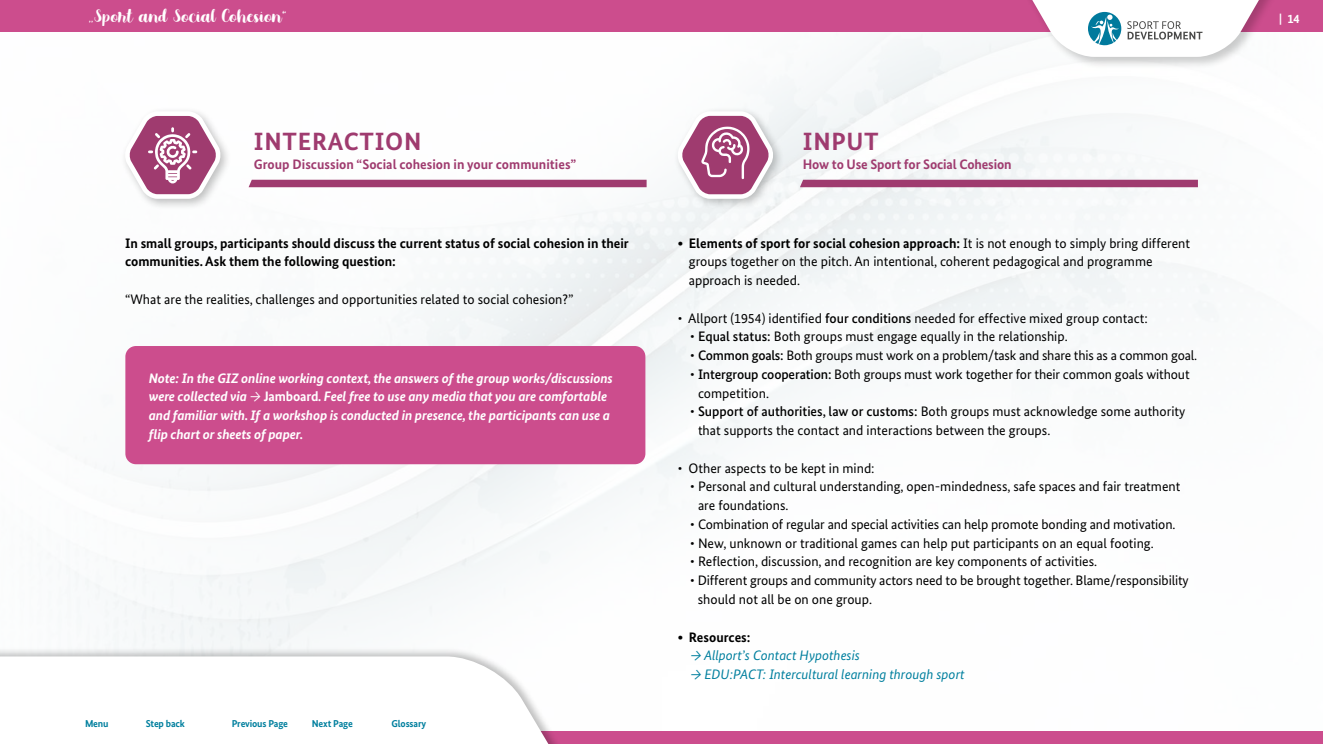
<style>
.page{position:relative;width:1323px;height:744px;background:#fff}
.page>*{position:absolute;margin:0;border:0;box-sizing:border-box;transform-origin:0 0}
.t1{font:700 25px "Bundes Sans";letter-spacing:.03em;color:#9f3b6f}
.t2{font:22.5px "Moonbright Demo";color:#fff}
.t3{font:13.75px/18.8px "Bundes Sans";color:#000}
.t4{font:italic 700 13.75px/18.8px "Bundes Sans";letter-spacing:-.01em;color:#fff}
.t5{font:700 13.75px/18.8px "Bundes Sans";color:#000}
.t6{font:700 13.75px "Bundes Sans";color:#9f3b6f}
.t7{font:italic 13.75px "Bundes Sans";color:#007f9e}
.t8{font:700 12.5px "Bundes Sans";color:#fff}
.t9{font:700 10px "Bundes Sans";letter-spacing:-.015em;color:#007f9e}
.s1{font-weight:400}
.s2{font-style:normal}
.s3{font-weight:700}
.s4{font-weight:500}
</style>
<div class="page">
<img style="left:69px;top:36px;width:1147px;height:612px">
<div style="left:249px;top:180px;width:397px;height:7px;background:#9f3b6f"></div>
<div style="left:125px;top:346px;width:520px;height:118px;background:#cc4d8d;border-radius:11px"></div>
<div style="left:673px;top:106px;width:111px;height:104px;background:#000;opacity:.25"></div>
<svg style="left:673px;top:109px;width:104px;height:92px"></svg>
<div style="left:800px;top:180px;width:397px;height:7px;background:#9f3b6f"></div>
<div style="left:120px;top:106px;width:112px;height:104px;background:#000;opacity:.25"></div>
<svg style="left:120px;top:109px;width:105px;height:92px"></svg>
<div style="left:0;top:0;width:1322px;height:32px;background:#cc4d8d"></div>
<div style="left:0;top:731px;width:1322px;height:13px;background:#cc4d8d"></div>
<div style="left:990px;top:0;width:321px;height:70px;background:#000;opacity:.2"></div>
<svg style="left:987px;top:0;width:316px;height:59px"></svg>
<div style="left:0;top:648px;width:699px;height:96px;background:#000;opacity:.25"></div>
<svg style="left:0;top:656px;width:697px;height:88px"></svg>
<h2 class="t2" style="left:88px;top:5px;width:200px">„Sport and Social Cohesion“</h2>
<h1 class="t1" style="left:254px;top:126px;width:169px">INTERACTION</h1>
<p class="t6" style="left:254px;top:156px;width:324px">Group Discussion “Social cohesion in your communities”</p>
<p class="t5" style="left:125px;top:233px;width:505px">In small groups, participants should discuss the current status of social cohesion in their communities. Ask them the following question:</p>
<p class="t3" style="left:125px;top:290px;width:450px">“What are the realities, challenges and opportunities related to social cohesion?”</p>
<p class="t4" style="left:149px;top:368px;width:466px">Note: In the GIZ online working context, the answers of the group works/discussions were collected via <span class="s1">→</span> <span class="s2">Jamboard</span>. Feel free to use any media that you are comfortable and familiar with. If a workshop is conducted in presence, the participants can use a flip chart or sheets of paper.</p>
<p class="t9" style="left:85px;top:717px;width:25px">Menu</p>
<p class="t9" style="left:146px;top:717px;width:41px">Step back</p>
<p class="t9" style="left:232px;top:717px;width:58px">Previous Page</p>
<p class="t9" style="left:312px;top:717px;width:42px">Next Page</p>
<p class="t9" style="left:391px;top:717px;width:36px">Glossary</p>
<h1 class="t1" style="left:802px;top:126px;width:77px">INPUT</h1>
<p class="t6" style="left:802px;top:156px;width:210px">How to Use Sport for Social Cohesion</p>
<p class="t3" style="left:689px;top:233px;width:503px;text-indent:-11px"><span class="s3">• Elements of sport for social cohesion approach:</span> It is not enough to simply bring different groups together on the pitch. An intentional, coherent pedagogical and programme approach is needed.</p>
<p class="t3" style="left:678px;top:308px;width:471px">• Allport (1954) identified <span class="s4">four conditions</span> needed for effective mixed group contact:</p>
<p class="t3" style="left:690px;top:327px;width:379px">• <span class="s4">Equal status:</span> Both groups must engage equally in the relationship.</p>
<p class="t3" style="left:690px;top:346px;width:508px">• <span class="s4">Common goals:</span> Both groups must work on a problem/task and share this as a common goal.</p>
<p class="t3" style="left:698px;top:365px;width:493px;text-indent:-8px">• <span class="s4">Intergroup cooperation:</span> Both groups must work together for their common goals without competition.</p>
<p class="t3" style="left:698px;top:402px;width:489px;text-indent:-8px">• <span class="s4">Support of authorities, law or customs:</span> Both groups must acknowledge some authority that supports the contact and interactions between the groups.</p>
<p class="t3" style="left:678px;top:458px;width:198px">• Other aspects to be kept in mind:</p>
<p class="t3" style="left:698px;top:477px;width:484px;text-indent:-8px">• Personal and cultural understanding, open-mindedness, safe spaces and fair treatment are foundations.</p>
<p class="t3" style="left:690px;top:515px;width:487px">• Combination of regular and special activities can help promote bonding and motivation.</p>
<p class="t3" style="left:690px;top:533px;width:465px">• New, unknown or traditional games can help put participants on an equal footing.</p>
<p class="t3" style="left:690px;top:552px;width:408px">• Reflection, discussion, and recognition are key components of activities.</p>
<p class="t3" style="left:698px;top:571px;width:492px;text-indent:-8px">• Different groups and community actors need to be brought together. Blame/responsibility should not all be on one group.</p>
<p class="t5" style="left:678px;top:627px;width:74px">• Resources:</p>
<p class="t7" style="left:690px;top:647px;width:171px">→ Allport’s Contact Hypothesis</p>
<p class="t7" style="left:690px;top:666px;width:276px">→ EDU:PACT: Intercultural learning through sport</p>
<p class="t8" style="left:1279px;top:11px;width:22px">| 14</p>
</div>
